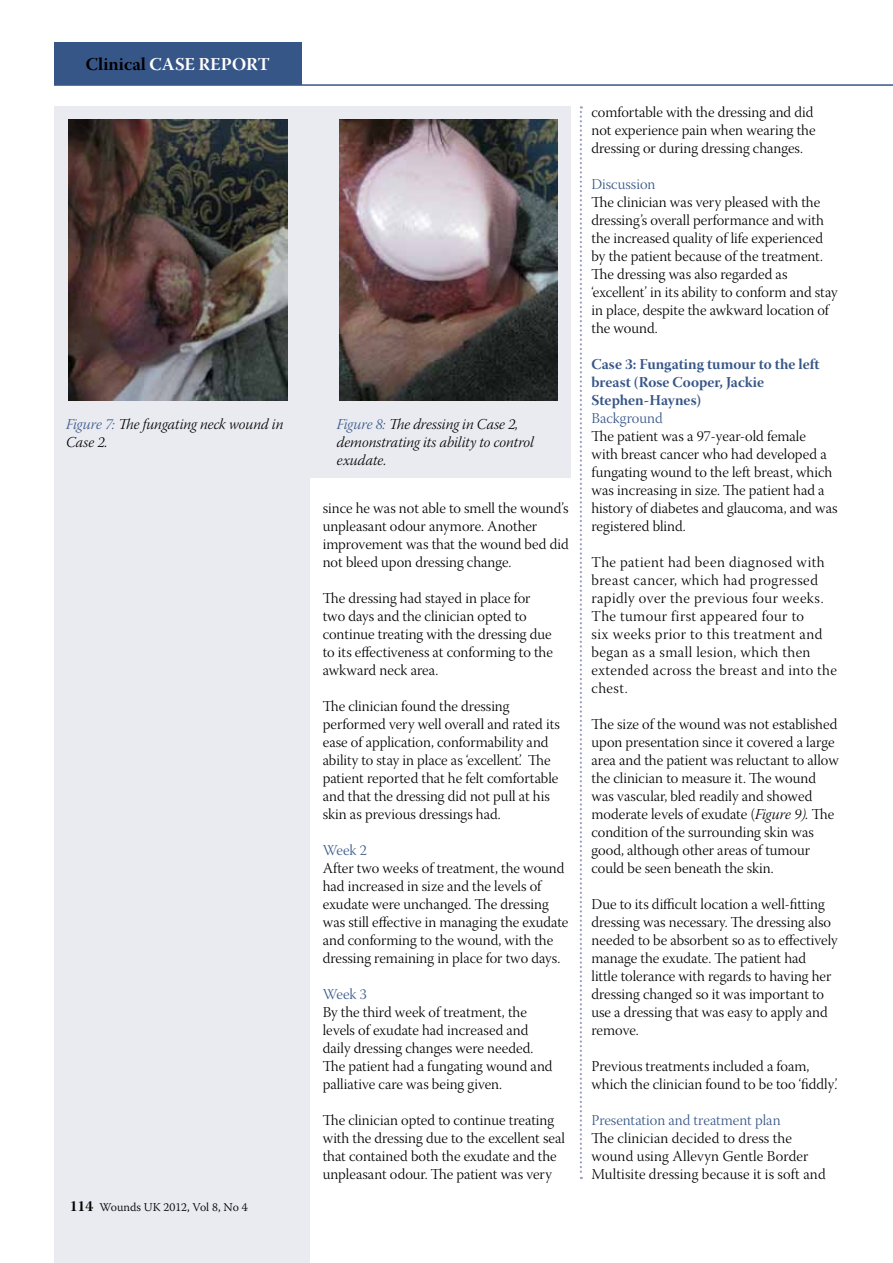
<style>
.page{position:relative;width:893px;height:1263px;background:#fff}
.page>*{position:absolute;margin:0;border:0;box-sizing:border-box;transform-origin:0 0}
.t1{font:18px "Warnock Pro Bold Subh";letter-spacing:.005em;color:#fff}
.t2{font:15px/18px "Warnock Pro Light Subh";color:#000}
.t3{font:15px/18px "Warnock Pro Light Subh";letter-spacing:.03em;color:#000}
.t4{font:15px/18px "Warnock Pro Light It Subh";color:#000}
.t5{font:15px/18px "Warnock Pro Bold Subh";color:#375688}
.t6{font:15px "Warnock Pro Light Subh";color:#375688}
.t7{font:300 12px "Warnock Pro";color:#000}
.s1{color:#000}
.s2{color:#375688}
.s3{font-family:"Warnock Pro Bold Subh";font-weight:400;font-size:15px}
.s4{font-family:"Warnock Pro Light It Subh"}
</style>
<div class="page">
<div style="left:54px;top:106px;width:516px;height:372px;background:#eaebf1"></div>
<svg style="left:580px;top:106px;width:2px;height:1073px"></svg>
<div style="left:54px;top:43px;width:247px;height:42px;background:#375688"></div>
<hr style="left:54px;top:85px;width:839px;height:1px;background:#375688">
<div style="left:54px;top:120px;width:255px;height:1143px;background:#eaebf1"></div>
<img style="left:68px;top:120px;width:219px;height:281px">
<img style="left:339px;top:120px;width:219px;height:281px">
<p class="t1" style="left:86px;top:54px;width:185px"><span class="s1">Clinical</span> CASE REPORT</p>
<p class="t1" style="left:118px;top:54px;width:122px">CASE REPORT</p>
<p class="t4" style="left:66px;top:417px;width:219px"><span class="s2">Figure 7:</span> The fungating neck wound in<br>Case 2.</p>
<p class="t4" style="left:337px;top:417px;width:199px"><span class="s2">Figure 8:</span> The dressing in Case 2, demonstrating its ability to control exudate.</p>
<p class="t7" style="left:70px;top:1200px;width:179px"><span class="s3">114</span> Wounds UK 2012, Vol 8, No 4</p>
<p class="t7" style="left:67px;top:1201px;width:191px"><span class="s3">244</span> Wounds UK 2012, Vol 12, No 12</p>
<p class="t7" style="left:67px;top:1201px;width:169px"><span class="s3">??</span> Wounds UK 2012, Vol 8, No 3</p>
<p class="t2" style="left:323px;top:501px;width:247px">since he was not able to smell the wound’s unpleasant odour anymore. Another improvement was that the wound bed did not bleed upon dressing change.</p>
<p class="t2" style="left:323px;top:591px;width:232px">The dressing had stayed in place for two days and the clinician opted to continue treating with the dressing due to its effectiveness at conforming to the awkward neck area.</p>
<p class="t2" style="left:323px;top:699px;width:239px">The clinician found the dressing performed very well overall and rated its ease of application, conformability and ability to stay in place as ‘excellent’. The patient reported that he felt comfortable and that the dressing did not pull at his skin as previous dressings had.</p>
<p class="t6" style="left:323px;top:842px;width:46px">Week 2</p>
<p class="t2" style="left:323px;top:861px;width:247px">After two weeks of treatment, the wound had increased in size and the levels of exudate were unchanged. The dressing was still effective in managing the exudate and conforming to the wound, with the dressing remaining in place for two days.</p>
<p class="t6" style="left:323px;top:986px;width:46px">Week 3</p>
<p class="t2" style="left:323px;top:1005px;width:231px">By the third week of treatment, the levels of exudate had increased and daily dressing changes were needed.<br>The patient had a fungating wound and palliative care was being given.</p>
<p class="t2" style="left:323px;top:1113px;width:244px">The clinician opted to continue treating with the dressing due to the excellent seal that contained both the exudate and the unpleasant odour. The patient was very</p>
<p class="t2" style="left:591px;top:105px;width:225px">comfortable with the dressing and did not experience pain when wearing the dressing or during dressing changes.</p>
<p class="t6" style="left:591px;top:176px;width:65px">Discussion</p>
<p class="t2" style="left:591px;top:195px;width:248px">The clinician was very pleased with the dressing’s overall performance and with the increased quality of life experienced by the patient because of the treatment.<br>The dressing was also regarded as ‘excellent’ in its ability to conform and stay in place, despite the awkward location of the wound.</p>
<p class="t5" style="left:591px;top:355px;width:230px">Case 3: Fungating tumour to the left breast (Rose Cooper, Jackie<br>Stephen-Haynes)</p>
<p class="t6" style="left:591px;top:410px;width:73px">Background</p>
<p class="t2" style="left:591px;top:429px;width:248px">The patient was a 97-year-old female<br>with breast cancer who had developed a fungating wound to the left breast, which was increasing in size. The patient had a history of diabetes and glaucoma, and was registered blind.</p>
<p class="t3" style="left:591px;top:555px;width:247px">The patient had been diagnosed with breast cancer, which had progressed rapidly over the previous four weeks.<br>The tumour first appeared four to<br>six weeks prior to this treatment and began as a small lesion, which then extended across the breast and into the chest.</p>
<p class="t2" style="left:591px;top:717px;width:249px">The size of the wound was not established upon presentation since it covered a large area and the patient was reluctant to allow the clinician to measure it. The wound was vascular, bled readily and showed moderate levels of exudate (<span class="s4">Figure 9).</span> The condition of the surrounding skin was good, although other areas of tumour could be seen beneath the skin.</p>
<p class="t2" style="left:591px;top:897px;width:248px">Due to its difficult location a well-fitting dressing was necessary. The dressing also needed to be absorbent so as to effectively manage the exudate. The patient had<br>little tolerance with regards to having her dressing changed so it was important to use a dressing that was easy to apply and remove.</p>
<p class="t2" style="left:591px;top:1059px;width:247px">Previous treatments included a foam, which the clinician found to be too ‘fiddly’.</p>
<p class="t6" style="left:591px;top:1112px;width:191px">Presentation and treatment plan</p>
<p class="t2" style="left:591px;top:1131px;width:236px">The clinician decided to dress the wound using Allevyn Gentle Border<br>Multisite dressing because it is soft and</p>
</div>
